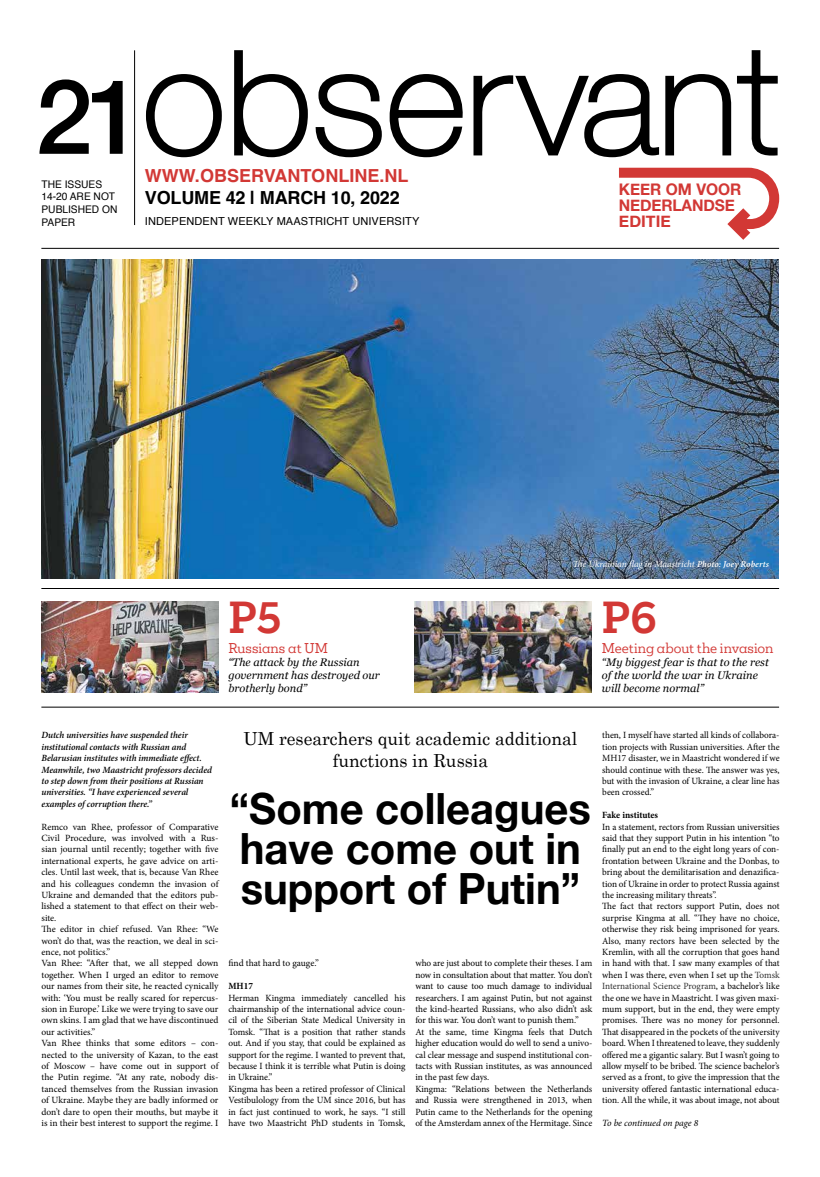
<style>
.page{position:relative;width:820px;height:1177px;background:#fff}
.page>*{position:absolute;margin:0;border:0;box-sizing:border-box;transform-origin:0 0}
.t1{font:500 104px "Helvetica Neue";color:#000}
.t2{font:700 43px/40px "Helvetica Neue";color:#000}
.t3{font:700 41px "Mokoko";color:#d23835}
.t4{font:18px/21.6px "Century Schoolbook";color:#000;text-align:center}
.t5{font:700 18px/21.6px "Helvetica";letter-spacing:-.01em;color:#d23835}
.t6{font:700 16px/16px "Helvetica Neue";color:#d23835}
.t7{font:13px "Mokoko";color:#d23835}
.t8{font:italic 11px/13px "Georgia";color:#000}
.t9{font:11px "Helvetica";letter-spacing:.01em;color:#000}
.t10{font:10.5px/12.6px "Helvetica";color:#000}
.t11{font:9.5px/11.4px "Minion Pro";letter-spacing:-.005em;color:#000}
.t12{font:italic 600 9.5px/11.4px "Minion Pro";letter-spacing:-.005em;color:#000}
.t13{font:italic 9.5px "Minion Pro";letter-spacing:-.015em;color:#fff}
.t14{font:italic 9.5px "Minion Pro";letter-spacing:-.01em;color:#000}
.t15{font:700 9.5px "Minion Pro";color:#000}
.s1{color:#000}
.s2{color:#fff}
.s3{font-weight:600;font-size:9px}
.s4{color:#313131}
</style>
<div class="page">
<hr style="left:42px;top:248px;width:736px;height:1px;background:#000">
<hr style="left:134px;top:50px;width:1px;height:175px;background:#000">
<svg style="left:146px;top:50px;width:632px;height:108px"></svg>
<svg style="left:608px;top:167px;width:172px;height:82px"></svg>
<hr style="left:42px;top:706px;width:736px;height:1px;background:#000">
<img style="left:41px;top:259px;width:737px;height:319px">
<hr style="left:42px;top:588px;width:736px;height:1px;background:#000">
<img style="left:41px;top:601px;width:177px;height:91px">
<img style="left:415px;top:601px;width:176px;height:91px">
<h1 class="t1" style="left:35px;top:33px;width:110px">21</h1>
<p class="t10" style="left:41px;top:178px;width:77px">THE ISSUES<br>14-20 ARE NOT<br>PUBLISHED ON<br>PAPER</p>
<h3 class="t5" style="left:145px;top:167px;width:286px">WWW.OBSERVANTONLINE.NL<br><span class="s1">VOLUME 42 | MARCH 10, 2022</span><span class="s2">021</span></h3>
<p class="t9" style="left:145px;top:213px;width:276px">INDEPENDENT WEEKLY MAASTRICHT UNIVERSITY</p>
<h3 class="t3" style="left:228px;top:590px;width:55px">P5</h3>
<h3 class="t7" style="left:228px;top:639px;width:101px">Russians at UM</h3>
<p class="t8" style="left:228px;top:655px;width:153px">“The attack by the Russian government has destroyed our brotherly bond”</p>
<h3 class="t6" style="left:618px;top:182px;width:124px">KEER OM VOOR<br>NEDERLANDSE<br>EDITIE</h3>
<p class="t13" style="left:572px;top:557px;width:198px">The Ukrainian flag in Maastricht <span class="s3">Photo: Joey Roberts</span></p>
<h3 class="t3" style="left:601px;top:590px;width:57px">P6</h3>
<h3 class="t7" style="left:601px;top:639px;width:173px">Meeting about the invasion</h3>
<p class="t8" style="left:601px;top:655px;width:168px">“My biggest fear is that to the rest of the world the war in Ukraine will become normal”</p>
<p class="t12" style="left:41px;top:729px;width:172px">Dutch universities have suspended their institutional contacts with Russian and Belarusian institutes with immediate effect.<br>Meanwhile, two Maastricht professors decided to step down from their positions at Russian universities. “I have experienced several examples of corruption there.”</p>
<p class="t11" style="left:41px;top:820px;width:178px">Remco van Rhee, professor of Comparative Civil Procedure, was involved with a Rus&shy;sian journal until recently; together with five international experts, he gave advice on arti&shy;cles. Until last week, that is, because Van Rhee and his colleagues condemn the invasion of Ukraine and demanded that the editors pub&shy;lished a statement to that effect on their web&shy;site.<br>The editor in chief refused. Van Rhee: “We won’t do that, was the reaction, we deal in sci&shy;ence, not politics.”<br>Van Rhee: “After that, we all stepped down together. When I urged an editor to remove our names from their site, he reacted cynically with: ‘You must be really scared for repercus&shy;sion in Europe.’ Like we were trying to save our own skins. I am glad that we have discontinued our activities.”<br>Van Rhee thinks that some editors – con&shy;nected to the university of Kazan, to the east of Moscow – have come out in support of the Putin regime. “At any rate, nobody dis&shy;tanced themselves from the Russian invasion of Ukraine. Maybe they are badly informed or don’t dare to open their mouths, but maybe it is in their best interest to support the regime. I</p>
<h3 class="t4" style="left:243px;top:727px;width:335px">UM researchers quit academic additional functions in Russia</h3>
<h2 class="t2" style="left:230px;top:789px;width:362px">“Some colleagues have come out in support of Putin”</h2>
<p class="t11" style="left:228px;top:957px;width:92px">find that hard to gauge.”</p>
<p class="t15" style="left:228px;top:979px;width:26px">MH17</p>
<p class="t11" style="left:228px;top:991px;width:178px">Herman Kingma immediately cancelled his chairmanship of the international advice coun&shy;cil of the Siberian State Medical University in Tomsk. “That is a position that rather stands out. And if you stay, that could be explained as support for the regime. I wanted to prevent that, because I think it is terrible what Putin is doing in Ukraine.”<br>Kingma has been a retired professor of Clinical Vestibulology from the UM since 2016, but has in fact just continued to work, he says. “I still have two Maastricht PhD students in Tomsk,</p>
<p class="t11" style="left:415px;top:957px;width:178px">who are just about to complete their theses. I am now in consultation about that matter. You don’t want to cause too much damage to individual researchers. I am against Putin, but not against the kind-hearted Russians, who also didn’t ask for this war. You don’t want to punish them.”<br>At the same, time Kingma feels that Dutch higher education would do well to send a univo&shy;cal clear message and suspend institutional con&shy;tacts with Russian institutes, as was announced in the past few days.<br>Kingma: “Relations between the Netherlands and Russia were strengthened in 2013, when Putin came to the Netherlands for the opening of the Amsterdam annex of the Hermitage. Since</p>
<p class="t11" style="left:602px;top:729px;width:179px;text-align:justify">then, I myself have started all kinds of collabora&shy;tion projects with Russian universities. After the MH17 disaster, we in Maastricht wondered if we should continue with these. The answer was yes, but with the invasion of Ukraine, a clear line has been crossed.”</p>
<p class="t15" style="left:602px;top:808px;width:57px">Fake institutes</p>
<p class="t11" style="left:602px;top:820px;width:179px">In a statement, rectors from Russian universities said that they support Putin in his intention “to finally put an end to the eight long years of con&shy;frontation between Ukraine and the Donbas, to bring about the demilitarisation and denazifica&shy;tion of Ukraine in order to protect Russia against the increasing military threats”.<br>The fact that rectors support Putin, does not surprise Kingma at all. “They have no choice, otherwise they risk being imprisoned for years.<br>Also, many rectors have been selected by the Kremlin, with all the corruption that goes hand in hand with that. I saw many examples of that when I was there, even when I set up the <span class="s4">Tomsk International Science Program</span>, a bachelor’s like the one we have in Maastricht. I was given maxi&shy;mum support, but in the end, they were empty promises. There was no money for personnel.<br>That disappeared in the pockets of the university board. When I threatened to leave, they suddenly offered me a gigantic salary. But I wasn’t going to allow myself to be bribed. The science bachelor’s served as a front, to give the impression that the university offered fantastic international educa&shy;tion. All the while, it was about image, not about</p>
<p class="t14" style="left:602px;top:1116px;width:97px">To be continued on page 8</p>
</div>
